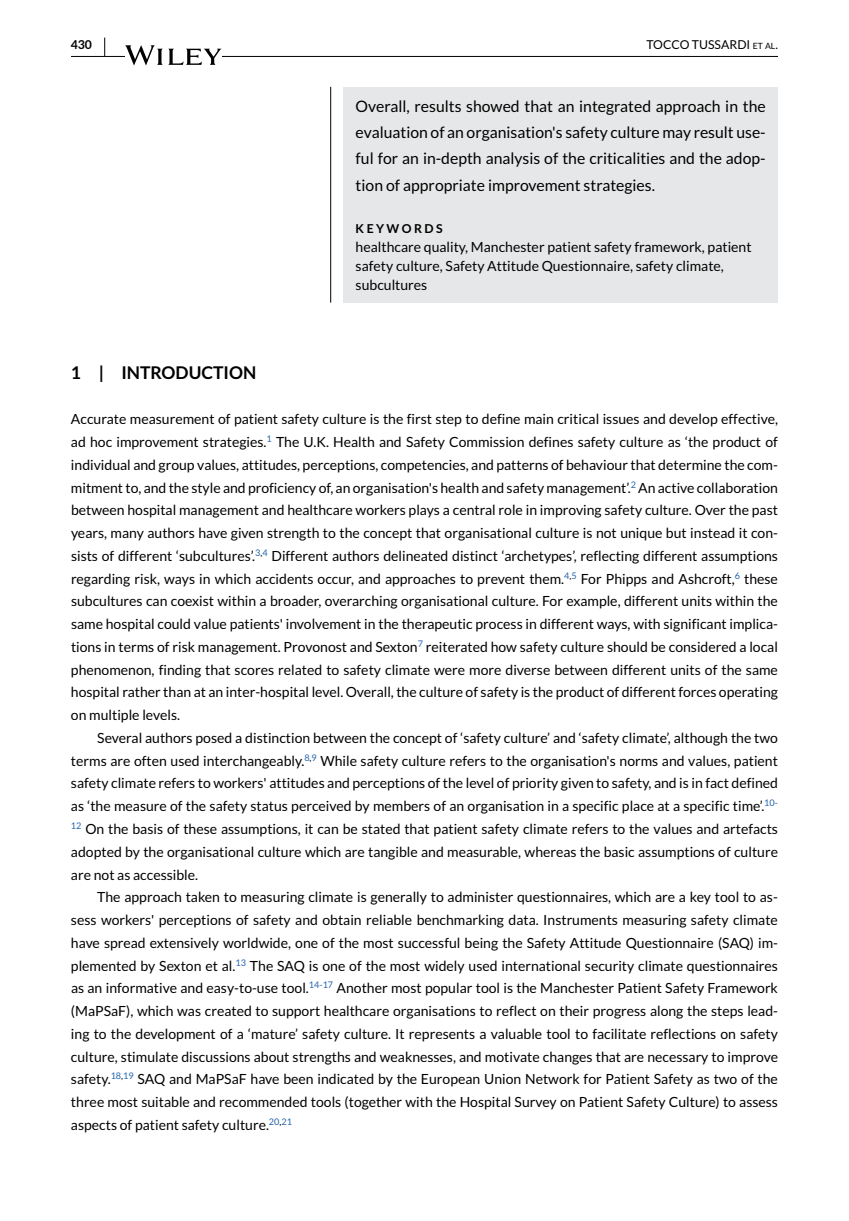
<style>
.page{position:relative;width:849px;height:1221px;background:#fff}
.page>*{position:absolute;margin:0;border:0;box-sizing:border-box;transform-origin:0 0}
.t1{font:700 17.5px "Lato";color:#000}
.t2{font:15.75px/26.2px "Lato";color:#000;text-align:justify}
.t3{font:14px/22.8px "Lato";color:#000;text-align:justify}
.t4{font:12.25px "Lato";color:#000}
.t5{font:700 12.25px "Lato";letter-spacing:.2em;color:#000}
.s1{font-style:inherit}
.s2{font-size:8.58px}
</style>
<div class="page">
<hr style="left:71px;top:56px;width:706px;height:1px;background:#000">
<svg style="left:125px;top:45px;width:96px;height:20px"></svg>
<svg style="left:104px;top:38px;width:1px;height:18px"></svg>
<div style="left:343px;top:87px;width:434px;height:215px;background:#e6e7e8"></div>
<hr style="left:330px;top:87px;width:1px;height:215px;background:#000">
<p class="t5" style="left:71px;top:38px;width:22px">430</p>
<p class="t4" style="left:646px;top:38px;width:133px"><span class="s1">TOCCO</span> TUSSARDI <span class="s2">et al</span>.</p>
<p class="t2" style="left:355px;top:93px;width:411px">Overall, results showed that an integrated approach in the evaluation of an organisation's safety culture may result use&shy;ful for an in-depth analysis of the criticalities and the adop&shy;tion of appropriate improvement strategies.</p>
<p class="t5" style="left:355px;top:221px;width:89px">KEYWORDS</p>
<p class="t3" style="left:355px;top:237px;width:397px;line-height:19.2px;text-align:left">healthcare quality, Manchester patient safety framework, patient safety culture, Safety Attitude Questionnaire, safety climate, subcultures</p>
<p class="t1" style="left:71px;top:362px;width:187px">1 | INTRODUCTION</p>
<p class="t3" style="left:71px;top:408px;width:708px">Accurate measurement of patient safety culture is the first step to define main critical issues and develop effective, ad hoc improvement strategies.<sup>1</sup> The U.K. Health and Safety Commission defines safety culture as ‘the product of individual and group values, attitudes, perceptions, competencies, and patterns of behaviour that determine the com&shy;mitment to, and the style and proficiency of, an organisation's health and safety management’.<sup>2</sup> An active collaboration between hospital management and healthcare workers plays a central role in improving safety culture. Over the past years, many authors have given strength to the concept that organisational culture is not unique but instead it con&shy;sists of different ‘subcultures’.<sup>3</sup><sup>,</sup><sup>4</sup> Different authors delineated distinct ‘archetypes’, reflecting different assumptions regarding risk, ways in which accidents occur, and approaches to prevent them.<sup>4</sup><sup>,</sup><sup>5</sup> For Phipps and Ashcroft,<sup>6</sup> these subcultures can coexist within a broader, overarching organisational culture. For example, different units within the same hospital could value patients' involvement in the therapeutic process in different ways, with significant implica&shy;tions in terms of risk management. Provonost and Sexton<sup>7</sup> reiterated how safety culture should be considered a local phenomenon, finding that scores related to safety climate were more diverse between different units of the same hospital rather than at an inter-hospital level. Overall, the culture of safety is the product of different forces operating on multiple levels.</p>
<p class="t3" style="left:71px;top:726px;width:708px;text-indent:26px">Several authors posed a distinction between the concept of ‘safety culture’ and ‘safety climate’, although the two terms are often used interchangeably.<sup>8</sup><sup>,</sup><sup>9</sup> While safety culture refers to the organisation's norms and values, patient safety climate refers to workers' attitudes and perceptions of the level of priority given to safety, and is in fact defined as ‘the measure of the safety status perceived by members of an organisation in a specific place at a specific time’.<sup>10- 12</sup> On the basis of these assumptions, it can be stated that patient safety climate refers to the values and artefacts adopted by the organisational culture which are tangible and measurable, whereas the basic assumptions of culture are not as accessible.</p>
<p class="t3" style="left:71px;top:885px;width:708px;text-indent:26px">The approach taken to measuring climate is generally to administer questionnaires, which are a key tool to as&shy;sess workers' perceptions of safety and obtain reliable benchmarking data. Instruments measuring safety climate have spread extensively worldwide, one of the most successful being the Safety Attitude Questionnaire (SAQ) im&shy;plemented by Sexton et al.<sup>13</sup> The SAQ is one of the most widely used international security climate questionnaires as an informative and easy-to-use tool.<sup>14-17</sup> Another most popular tool is the Manchester Patient Safety Framework (MaPSaF), which was created to support healthcare organisations to reflect on their progress along the steps lead&shy;ing to the development of a ‘mature’ safety culture. It represents a valuable tool to facilitate reflections on safety culture, stimulate discussions about strengths and weaknesses, and motivate changes that are necessary to improve safety.<sup>18</sup><sup>,</sup><sup>19</sup> SAQ and MaPSaF have been indicated by the European Union Network for Patient Safety as two of the three most suitable and recommended tools (together with the Hospital Survey on Patient Safety Culture) to assess aspects of patient safety culture.<sup>20</sup><sup>,</sup><sup>21</sup></p>
</div>
